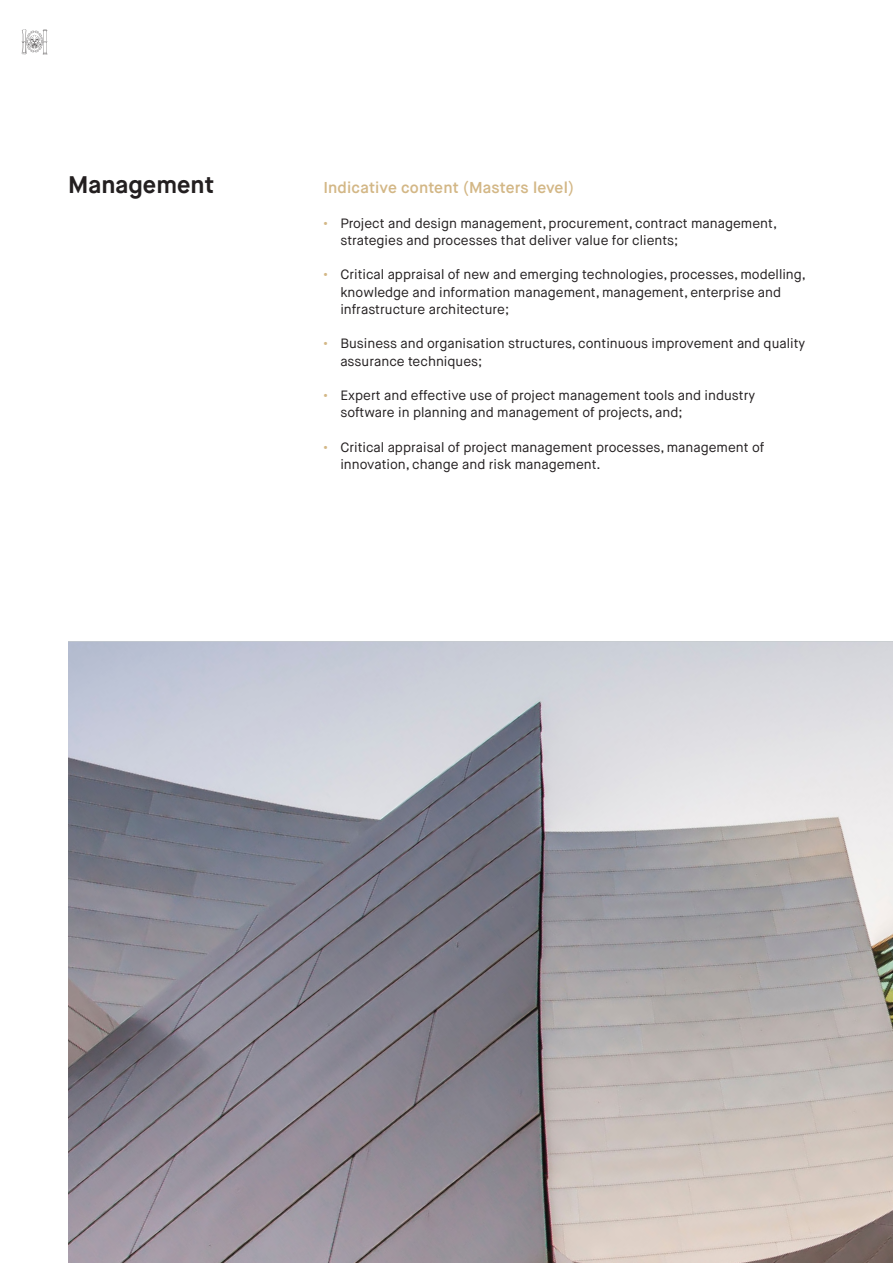
<style>
.page{position:relative;width:893px;height:1263px;background:#fff}
.page>*{position:absolute;margin:0;border:0;box-sizing:border-box;transform-origin:0 0}
.Intro{font:700 24px "Maison Neue";color:#231f20}
.Body_Title{font:600 15.75px "Maison Neue";letter-spacing:.01em;color:#d3b786}
.t1{font:13.5px/17.2px "Maison Neue";color:#231f20}
.s1{font-weight:600;color:#d3b786}
</style>
<div class="page">
<img style="left:68px;top:642px;width:825px;height:621px">
<svg style="left:22px;top:29px;width:25px;height:26px"></svg>
<p class="Intro" style="left:68px;top:169px;width:147px">Management</p>
<p class="Body_Title" style="left:323px;top:178px;width:252px">Indicative content (Masters level)</p>
<p class="t1" style="left:340px;top:214px;width:438px;text-indent:-17px"><span class="s1">•</span> Project and design management, procurement, contract management, strategies and processes that deliver value for clients;</p>
<p class="t1" style="left:340px;top:266px;width:467px;text-indent:-17px"><span class="s1">•</span> Critical appraisal of new and emerging technologies, processes, modelling, knowledge and information management, management, enterprise and infrastructure architecture;</p>
<p class="t1" style="left:340px;top:335px;width:466px;text-indent:-17px"><span class="s1">•</span> Business and organisation structures, continuous improvement and quality assurance techniques;</p>
<p class="t1" style="left:340px;top:387px;width:416px;text-indent:-17px"><span class="s1">•</span> Expert and effective use of project management tools and industry software in planning and management of projects, and;</p>
<p class="t1" style="left:340px;top:439px;width:425px;text-indent:-17px"><span class="s1">•</span> Critical appraisal of project management processes, management of innovation, change and risk management.</p>
</div>
